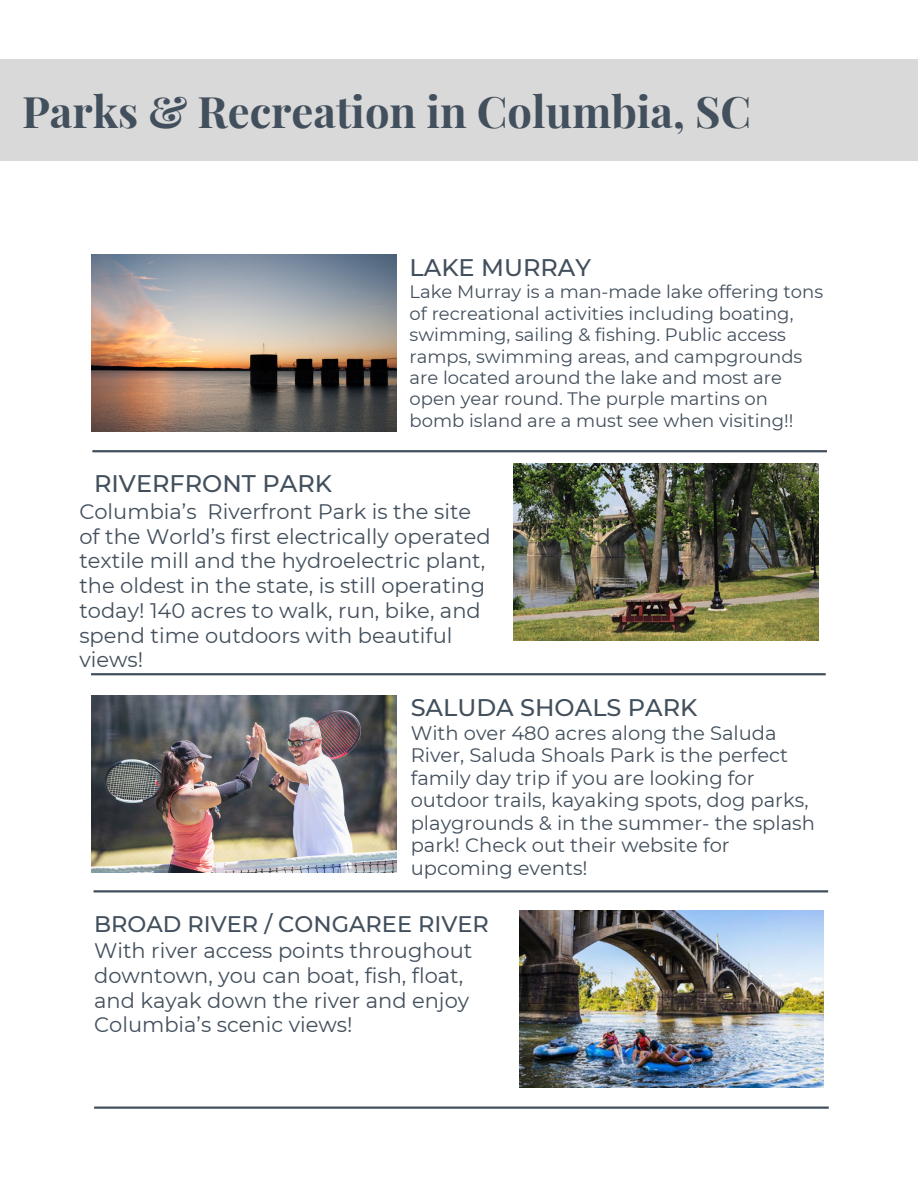
<style>
.page{position:relative;width:918px;height:1188px;background:#fff}
.page>*{position:absolute;margin:0;border:0;box-sizing:border-box;transform-origin:0 0}
.t1{font:700 43.5px "Playfair Display";color:#424f5c}
.t2{font:500 24px "Montserrat";color:#424f5c}
.t3{font:500 22.5px "Montserrat";color:#424f5c}
.t4{font:21px/24.8px "Montserrat";color:#424f5c}
.t5{font:19.5px/22.5px "Montserrat";color:#424f5c}
.t6{font:18px/21.3px "Montserrat";color:#424f5c}
</style>
<div class="page">
<img style="left:92px;top:255px;width:305px;height:176px">
<hr style="left:92px;top:450px;width:735px;height:2px;background:#424f5c">
<img style="left:514px;top:464px;width:305px;height:176px">
<hr style="left:91px;top:673px;width:735px;height:2px;background:#424f5c">
<img style="left:92px;top:696px;width:305px;height:176px">
<hr style="left:94px;top:890px;width:734px;height:3px;background:#424f5c">
<img style="left:519px;top:911px;width:305px;height:177px">
<hr style="left:94px;top:1107px;width:735px;height:2px;background:#424f5c">
<div style="left:0;top:60px;width:918px;height:101px;background:#d9d9d9"></div>
<p class="t1" style="left:22px;top:81px;width:730px">Parks &amp; Recreation in Columbia, SC</p>
<p class="t2" style="left:410px;top:253px;width:183px">LAKE MURRAY</p>
<p class="t2" style="left:94px;top:469px;width:239px">RIVERFRONT PARK</p>
<p class="t6" style="left:410px;top:281px;width:415px">Lake Murray is a man-made lake offering tons of recreational activities including boating, swimming, sailing &amp; fishing. Public access ramps, swimming areas, and campgrounds are located around the lake and most are open year round. The purple martins on bomb island are a must see when visiting!!</p>
<p class="t4" style="left:79px;top:499px;width:413px">Columbia’s Riverfront Park is the site of the World’s first electrically operated textile mill and the hydroelectric plant, the oldest in the state, is still operating today! 140 acres to walk, run, bike, and spend time outdoors with beautiful views!</p>
<p class="t2" style="left:411px;top:693px;width:288px">SALUDA SHOALS PARK</p>
<p class="t5" style="left:411px;top:721px;width:406px">With over 480 acres along the Saluda River, Saluda Shoals Park is the perfect family day trip if you are looking for outdoor trails, kayaking spots, dog parks, playgrounds &amp; in the summer- the splash park! Check out their website for upcoming events!</p>
<p class="t3" style="left:94px;top:910px;width:396px">BROAD RIVER / CONGAREE RIVER</p>
<p class="t4" style="left:94px;top:938px;width:380px">With river access points throughout downtown, you can boat, fish, float, and kayak down the river and enjoy Columbia’s scenic views!</p>
</div>
